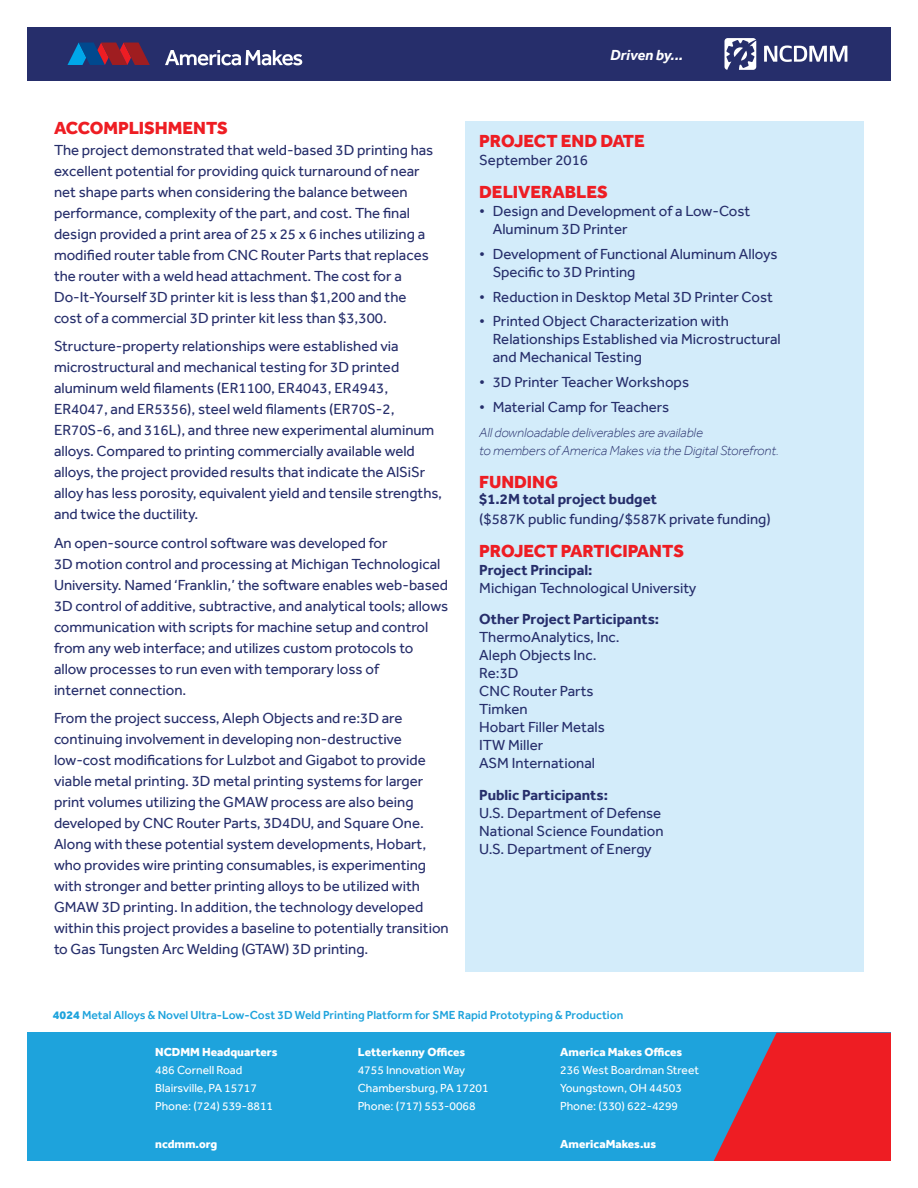
<style>
.page{position:relative;width:918px;height:1188px;background:#fff}
.page>*{position:absolute;margin:0;border:0;box-sizing:border-box;transform-origin:0 0}
.t1{font:800 18px "Effra";color:#ee1d23}
.t2{font:15px/21px "Effra";color:#262e6b}
.t3{font:italic 700 15px "Effra";color:#fff}
.t4{font:italic 300 13.5px/18px "Effra";color:#262e6b}
.t5{font:12px/18px "Effra";color:#fff}
.t6{font:500 12px "Effra";color:#1ea3dc}
.t7{font:800 12px "Effra";color:#fff}
.s1{font-weight:700}
.s2{font-weight:800}
</style>
<div class="page">
<div style="left:27px;top:27px;width:864px;height:54px;background:#262e6b"></div>
<div style="left:27px;top:1033px;width:864px;height:128px;background:#1ea3dc"></div>
<svg style="left:714px;top:1033px;width:177px;height:128px"></svg>
<svg style="left:67px;top:43px;width:83px;height:22px"></svg>
<svg style="left:165px;top:50px;width:137px;height:15px"></svg>
<svg style="left:764px;top:45px;width:83px;height:17px"></svg>
<svg style="left:724px;top:38px;width:32px;height:32px"></svg>
<div style="left:466px;top:122px;width:398px;height:850px;background:#d3ecfa"></div>
<p class="t1" style="left:54px;top:117px;width:175px">ACCOMPLISHMENTS</p>
<p class="t2" style="left:54px;top:139px;width:381px">The project demonstrated that weld-based 3D printing has excellent potential for providing quick turnaround of near net shape parts when considering the balance between performance, complexity of the part, and cost. The final design provided a print area of 25 x 25 x 6 inches utilizing a modified router table from CNC Router Parts that replaces the router with a weld head attachment. The cost for a Do-It-Yourself 3D printer kit is less than $1,200 and the cost of a commercial 3D printer kit less than $3,300.</p>
<p class="t2" style="left:54px;top:335px;width:390px">Structure-property relationships were established via microstructural and mechanical testing for 3D printed aluminum weld filaments (ER1100, ER4043, ER4943, ER4047, and ER5356), steel weld filaments (ER70S-2, ER70S-6, and 316L), and three new experimental aluminum alloys. Compared to printing commercially available weld alloys, the project provided results that indicate the AlSiSr alloy has less porosity, equivalent yield and tensile strengths, and twice the ductility.</p>
<p class="t2" style="left:54px;top:532px;width:396px">An open-source control software was developed for<br>3D motion control and processing at Michigan Technological University. Named ‘Franklin,’ the software enables web-based 3D control of additive, subtractive, and analytical tools; allows communication with scripts for machine setup and control from any web interface; and utilizes custom protocols to allow processes to run even with temporary loss of<br>internet connection.</p>
<p class="t2" style="left:54px;top:708px;width:396px">From the project success, Aleph Objects and re:3D are continuing involvement in developing non-destructive low-cost modifications for Lulzbot and Gigabot to provide viable metal printing. 3D metal printing systems for larger print volumes utilizing the GMAW process are also being developed by CNC Router Parts, 3D4DU, and Square One.<br>Along with these potential system developments, Hobart, who provides wire printing consumables, is experimenting with stronger and better printing alloys to be utilized with GMAW 3D printing. In addition, the technology developed within this project provides a baseline to potentially transition to Gas Tungsten Arc Welding (GTAW) 3D printing.</p>
<p class="t3" style="left:610px;top:46px;width:74px">Driven by...</p>
<p class="t1" style="left:479px;top:130px;width:167px">PROJECT END DATE</p>
<p class="t2" style="left:479px;top:149px;width:110px">September 2016</p>
<p class="t1" style="left:479px;top:181px;width:130px">DELIVERABLES</p>
<p class="t2" style="left:493px;top:202px;width:259px;line-height:18px;text-indent:-14px">• Design and Development of a Low-Cost<br>Aluminum 3D Printer</p>
<p class="t2" style="left:493px;top:245px;width:286px;line-height:18px;text-indent:-14px">• Development of Functional Aluminum Alloys<br>Specific to 3D Printing</p>
<p class="t2" style="left:479px;top:286px;width:295px">• Reduction in Desktop Metal 3D Printer Cost</p>
<p class="t2" style="left:493px;top:312px;width:289px;line-height:18px;text-indent:-14px">• Printed Object Characterization with<br>Relationships Established via Microstructural and Mechanical Testing</p>
<p class="t2" style="left:479px;top:371px;width:211px">• 3D Printer Teacher Workshops</p>
<p class="t2" style="left:479px;top:396px;width:191px">• Material Camp for Teachers</p>
<p class="t4" style="left:479px;top:423px;width:301px">All downloadable deliverables are available<br>to members of America Makes via the Digital Storefront.</p>
<p class="t1" style="left:479px;top:471px;width:80px">FUNDING</p>
<p class="t2" style="left:479px;top:489px;width:293px;line-height:19.5px"><span class="s1">$1.2M total project budget<br></span>($587K public funding/$587K private funding)</p>
<p class="t1" style="left:479px;top:540px;width:206px">PROJECT PARTICIPANTS</p>
<p class="t2" style="left:479px;top:560px;width:219px;line-height:18px"><span class="s1">Project Principal:<br></span>Michigan Technological University</p>
<p class="t2" style="left:479px;top:610px;width:181px;line-height:18px"><span class="s1">Other Project Participants:<br></span>ThermoAnalytics, Inc.<br>Aleph Objects Inc.<br>Re:3D<br>CNC Router Parts<br>Timken<br>Hobart Filler Metals<br>ITW Miller<br>ASM International</p>
<p class="t2" style="left:479px;top:785px;width:186px;line-height:18px"><span class="s1">Public Participants:<br></span>U.S. Department of Defense<br>National Science Foundation<br>U.S. Department of Energy</p>
<p class="t6" style="left:53px;top:1008px;width:572px"><span class="s2">4024</span> Metal Alloys &amp; Novel Ultra-Low-Cost 3D Weld Printing Platform for SME Rapid Prototyping &amp; Production</p>
<p class="t7" style="left:155px;top:1045px;width:124px">NCDMM Headquarters</p>
<p class="t5" style="left:155px;top:1061px;width:119px">486 Cornell Road<br>Blairsville, PA 15717<br>Phone: (724) 539-8811</p>
<p class="t7" style="left:155px;top:1137px;width:64px">ncdmm.org</p>
<p class="t7" style="left:358px;top:1045px;width:109px">Letterkenny Offices</p>
<p class="t5" style="left:358px;top:1061px;width:132px">4755 Innovation Way<br>Chambersburg, PA 17201<br>Phone: (717) 553-0068</p>
<p class="t7" style="left:560px;top:1045px;width:124px">America Makes Offices</p>
<p class="t5" style="left:560px;top:1061px;width:140px">236 West Boardman Street<br>Youngstown, OH 44503<br>Phone: (330) 622-4299</p>
<p class="t7" style="left:560px;top:1137px;width:98px">AmericaMakes.us</p>
</div>
